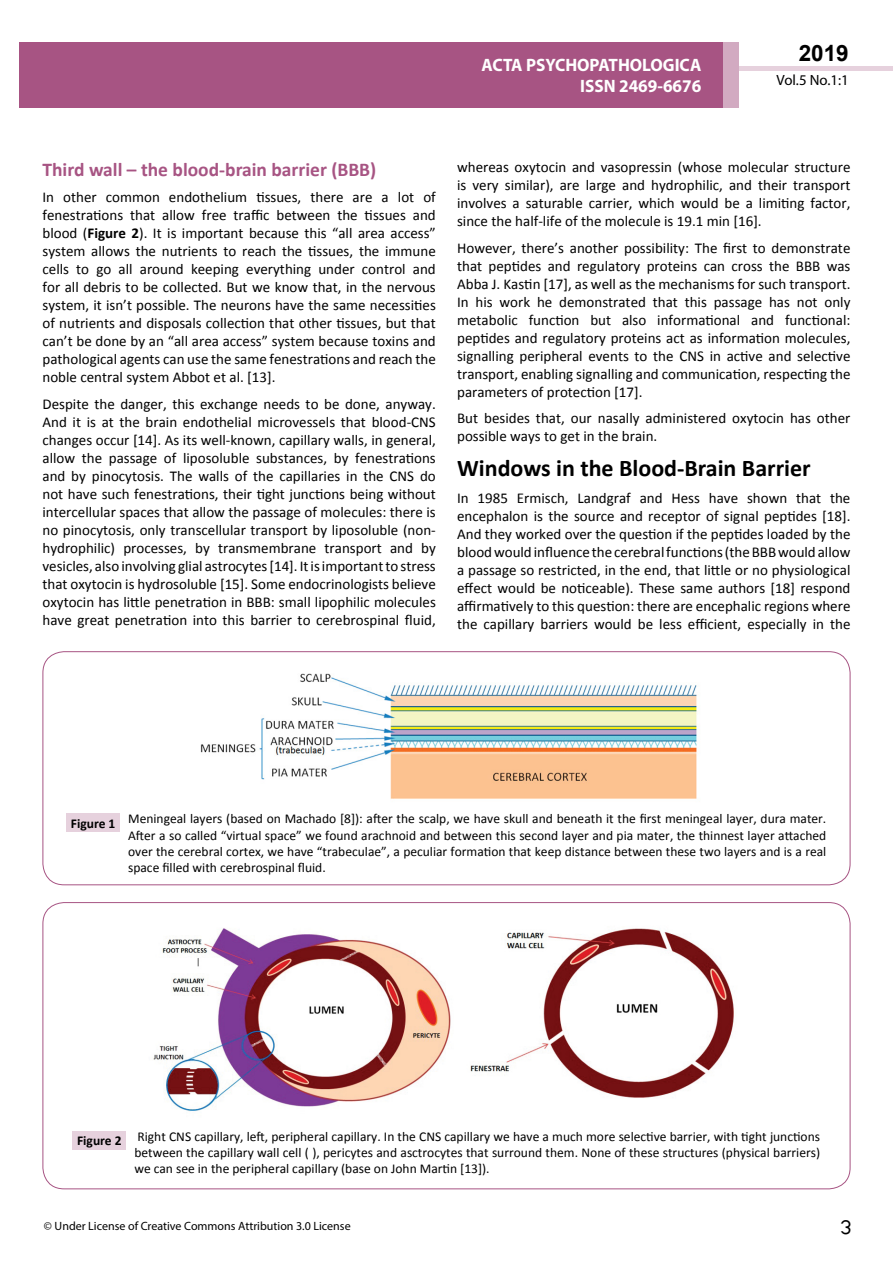
<style>
.page{position:relative;width:893px;height:1263px;background:#fff}
.page>*{position:absolute;margin:0;border:0;box-sizing:border-box;transform-origin:0 0}
.t1{font:25.5px "Tunga";color:#000}
.t2{font:700 24px "Calibri";color:#000}
.t3{font:700 22.5px "Arial";color:#000}
.t4{font:700 19.5px "Calibri";color:#a75483}
.t5{font:700 18px/21.6px "Myriad Pro";color:#fff;text-align:right;scale:.96 1}
.t6{font:15px/18px "Calibri";color:#000;text-align:justify}
.t7{font:14.85px "Myriad Pro";color:#000}
.t8{font:13.5px/16.2px "Calibri";color:#000;text-align:justify}
.t9{font:700 13.5px "Calibri";color:#000}
.t10{font:12px "Myriad Pro";color:#000}
.s1{font-weight:700}
</style>
<div class="page">
<div style="left:722px;top:66px;width:171px;height:5px;background:#e6d1dd"></div>
<div style="left:19px;top:42px;width:706px;height:66px;background:#a75483"></div>
<div style="left:724px;top:42px;width:15px;height:66px;background:#d2aac1"></div>
<div style="left:43px;top:651px;width:807px;height:234px;border:1px solid #a75483;border-radius:21px"></div>
<div style="left:67px;top:813px;width:53px;height:19px;background:#e6d1dd"></div>
<img style="left:200px;top:673px;width:497px;height:126px">
<img style="left:153px;top:928px;width:298px;height:183px">
<img style="left:470px;top:928px;width:264px;height:170px">
<div style="left:73px;top:1131px;width:53px;height:18px;background:#e6d1dd"></div>
<p class="t5" style="left:482px;top:53px;width:230px">ACTA PSYCHOPATHOLOGICA<br>ISSN 2469-6676</p>
<h3 class="t3" style="left:799px;top:38px;width:52px">2019</h3>
<p class="t7" style="left:777px;top:71px;width:74px">Vol.5 No.1:1</p>
<h3 class="t4" style="left:43px;top:157px;width:335px">Third wall – the blood-brain barrier (BBB)</h3>
<p class="t6" style="left:43px;top:188px;width:395px">In other common endothelium tissues, there are a lot of fenestrations that allow free traffic between the tissues and blood (<span class="s1">Figure 2</span>). It is important because this “all area access” system allows the nutrients to reach the tissues, the immune cells to go all around keeping everything under control and for all debris to be collected. But we know that, in the nervous system, it isn’t possible. The neurons have the same necessities of nutrients and disposals collection that other tissues, but that can’t be done by an “all area access” system because toxins and pathological agents can use the same fenestrations and reach the noble central system Abbot et al. [13].</p>
<p class="t6" style="left:43px;top:395px;width:395px">Despite the danger, this exchange needs to be done, anyway.<br>And it is at the brain endothelial microvessels that blood-CNS changes occur [14]. As its well-known, capillary walls, in general, allow the passage of liposoluble substances, by fenestrations and by pinocytosis. The walls of the capillaries in the CNS do not have such fenestrations, their tight junctions being without intercellular spaces that allow the passage of molecules: there is no pinocytosis, only transcellular transport by liposoluble (non&shy;hydrophilic) processes, by transmembrane transport and by vesicles, also involving glial astrocytes [14]. It is important to stress that oxytocin is hydrosoluble [15]. Some endocrinologists believe oxytocin has little penetration in BBB: small lipophilic molecules have great penetration into this barrier to cerebrospinal fluid,</p>
<p class="t6" style="left:457px;top:158px;width:395px">whereas oxytocin and vasopressin (whose molecular structure is very similar), are large and hydrophilic, and their transport involves a saturable carrier, which would be a limiting factor, since the half-life of the molecule is 19.1 min [16].</p>
<p class="t6" style="left:457px;top:239px;width:395px">However, there’s another possibility: The first to demonstrate that peptides and regulatory proteins can cross the BBB was Abba J. Kastin [17], as well as the mechanisms for such transport.<br>In his work he demonstrated that this passage has not only metabolic function but also informational and functional: peptides and regulatory proteins act as information molecules, signalling peripheral events to the CNS in active and selective transport, enabling signalling and communication, respecting the parameters of protection [17].</p>
<p class="t6" style="left:457px;top:409px;width:395px">But besides that, our nasally administered oxytocin has other possible ways to get in the brain.</p>
<h2 class="t2" style="left:457px;top:453px;width:355px">Windows in the Blood-Brain Barrier</h2>
<p class="t6" style="left:457px;top:489px;width:395px">In 1985 Ermisch, Landgraf and Hess have shown that the encephalon is the source and receptor of signal peptides [18].<br>And they worked over the question if the peptides loaded by the blood would influence the cerebral functions (the BBB would allow a passage so restricted, in the end, that little or no physiological effect would be noticeable). These same authors [18] respond affirmatively to this question: there are encephalic regions where the capillary barriers would be less efficient, especially in the</p>
<p class="t8" style="left:128px;top:811px;width:700px;text-indent:-57px"><span class="s1">Figure 1</span> Meningeal layers (based on Machado [8]): after the scalp, we have skull and beneath it the first meningeal layer, dura mater.<br>After a so called “virtual space” we found arachnoid and between this second layer and pia mater, the thinnest layer attached over the cerebral cortex, we have “trabeculae”, a peculiar formation that keep distance between these two layers and is a real space filled with cerebrospinal fluid.</p>
<p class="t9" style="left:77px;top:1132px;width:46px">Figure 2</p>
<p class="t8" style="left:134px;top:1128px;width:687px">Right CNS capillary, left, peripheral capillary. In the CNS capillary we have a much more selective barrier, with tight junctions between the capillary wall cell ( ), pericytes and asctrocytes that surround them. None of these structures (physical barriers) we can see in the peripheral capillary (base on John Martin [13]).</p>
<p class="t10" style="left:44px;top:1218px;width:308px">© Under License of Creative Commons Attribution 3.0 License</p>
<h1 class="t1" style="left:840px;top:1210px;width:13px">3</h1>
</div>
